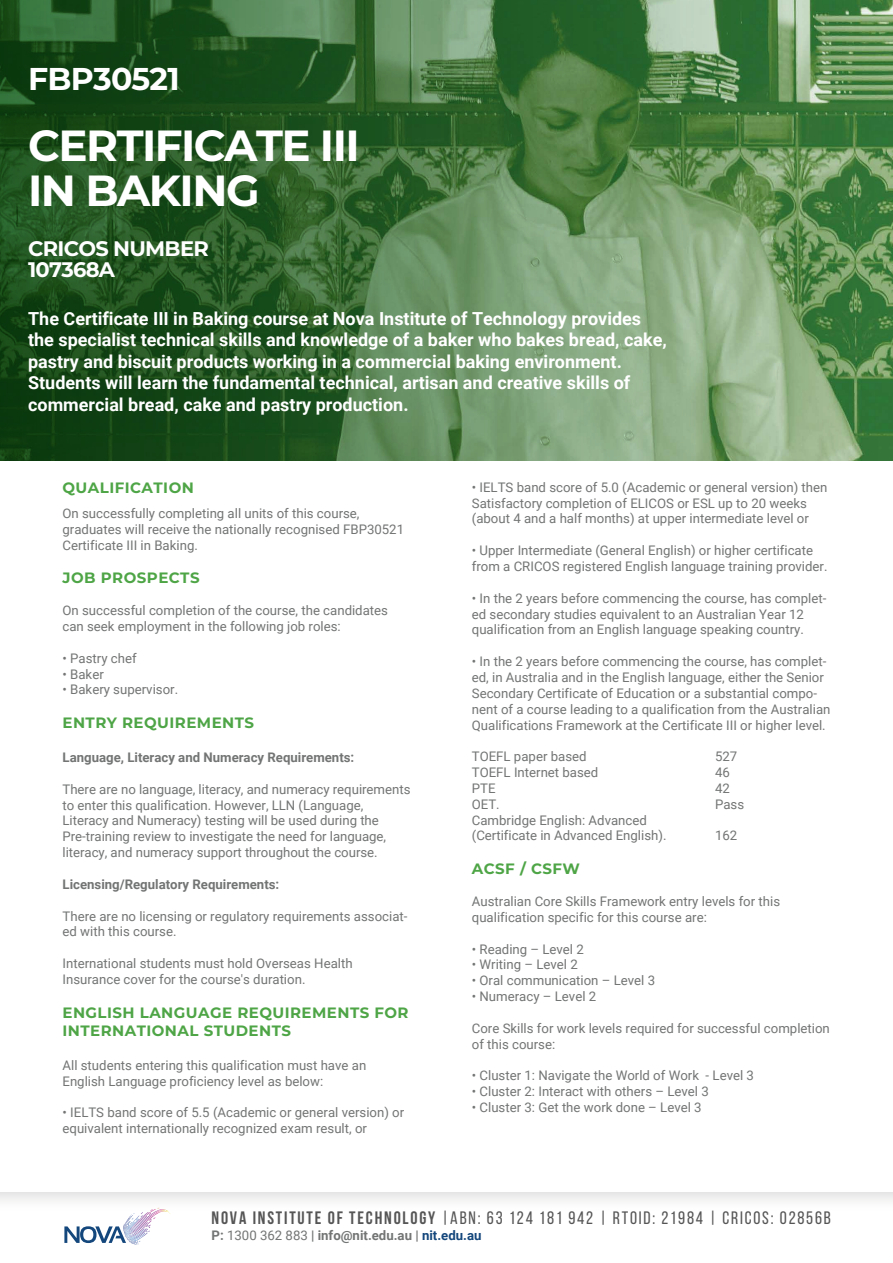
<style>
.page{position:relative;width:893px;height:1263px;background:#fff}
.page>*{position:absolute;margin:0;border:0;box-sizing:border-box;transform-origin:0 0}
.t1{font:700 43.5px/45px "Montserrat";letter-spacing:-.035em;color:#fff}
.t2{font:700 31.5px "Montserrat";letter-spacing:-.025em;color:#fff}
.t3{font:700 21px/21px "Montserrat";letter-spacing:-.035em;color:#fff}
.t4{font:700 18px/21.6px "Roboto";color:#fff}
.t5{font:18px "Bebas Neue";letter-spacing:.1em;color:#555655}
.t6{font:700 15px/18px "Montserrat";letter-spacing:.03em;color:#4ea546}
.t7{font:13.2px/15.9px "Roboto";color:#737474}
.t8{font:700 13.2px "Roboto";color:#737474}
.s1{font-weight:700}
.s2{font-weight:400}
.s3{color:#14477c}
</style>
<div class="page">
<svg style="left:0;top:0;width:893px;height:461px;background:#4b7847"></svg>
<div style="left:0;top:1192px;width:893px;height:21px;background:linear-gradient(to right,#f5f4f4,#f7f6f6)"></div>
<svg style="left:64px;top:1206px;width:107px;height:39px"></svg>
<h2 class="t2" style="left:28px;top:56px;width:153px">FBP30521</h2>
<h1 class="t1" style="left:28px;top:121px;width:333px">CERTIFICATE III<br>IN BAKING</h1>
<h3 class="t3" style="left:28px;top:237px;width:182px">CRICOS NUMBER<br>107368A</h3>
<p class="t4" style="left:28px;top:307px;width:640px">The Certificate III in Baking course at Nova Institute of Technology provides the specialist technical skills and knowledge of a baker who bakes bread, cake, pastry and biscuit products working in a commercial baking environment.<br>Students will learn the fundamental technical, artisan and creative skills of commercial bread, cake and pastry production.</p>
<p class="t6" style="left:63px;top:478px;width:133px">QUALIFICATION</p>
<p class="t7" style="left:63px;top:505px;width:343px">On successfully completing all units of this course, graduates will receive the nationally recognised FBP30521<br>Certificate III in Baking.</p>
<p class="t6" style="left:63px;top:568px;width:139px">JOB PROSPECTS</p>
<p class="t7" style="left:63px;top:602px;width:327px">On successful completion of the course, the candidates can seek employment in the following job roles:</p>
<p class="t7" style="left:63px;top:649px;width:76px">• Pastry chef</p>
<p class="t7" style="left:63px;top:665px;width:43px">• Baker</p>
<p class="t7" style="left:63px;top:681px;width:117px">• Bakery supervisor.</p>
<p class="t6" style="left:63px;top:713px;width:193px">ENTRY REQUIREMENTS</p>
<p class="t8" style="left:63px;top:748px;width:293px">Language, Literacy and Numeracy Requirements:</p>
<p class="t7" style="left:63px;top:781px;width:349px">There are no language, literacy, and numeracy requirements to enter this qualification. However, LLN (Language, Literacy and Numeracy) testing will be used during the Pre-training review to investigate the need for language, literacy, and numeracy support throughout the course.</p>
<p class="t8" style="left:63px;top:875px;width:218px">Licensing/Regulatory Requirements:</p>
<p class="t7" style="left:63px;top:907px;width:346px">There are no licensing or regulatory requirements associat&shy;ed with this course.</p>
<p class="t7" style="left:63px;top:955px;width:292px">International students must hold Overseas Health<br>Insurance cover for the course's duration.</p>
<p class="t6" style="left:63px;top:1003px;width:348px">ENGLISH LANGUAGE REQUIREMENTS FOR<br>INTERNATIONAL STUDENTS</p>
<p class="t7" style="left:63px;top:1056px;width:305px">All students entering this qualification must have an<br>English Language proficiency level as below:</p>
<p class="t7" style="left:63px;top:1104px;width:343px">• IELTS band score of 5.5 (Academic or general version) or equivalent internationally recognized exam result, or</p>
<p class="t7" style="left:472px;top:479px;width:357px">• IELTS band score of 5.0 (Academic or general version) then<br>Satisfactory completion of ELICOS or ESL up to 20 weeks (about 4 and a half months) at upper intermediate level or</p>
<p class="t7" style="left:472px;top:542px;width:357px">• Upper Intermediate (General English) or higher certificate from a CRICOS registered English language training provider.</p>
<p class="t7" style="left:472px;top:589px;width:356px">• In the 2 years before commencing the course, has complet&shy;ed secondary studies equivalent to an Australian Year 12 qualification from an English language speaking country.</p>
<p class="t7" style="left:472px;top:653px;width:360px">• In the 2 years before commencing the course, has complet&shy;ed, in Australia and in the English language, either the Senior Secondary Certificate of Education or a substantial compo&shy;nent of a course leading to a qualification from the Australian Qualifications Framework at the Certificate III or higher level.</p>
<p class="t7" style="left:472px;top:748px;width:116px">TOEFL paper based</p>
<p class="t7" style="left:715px;top:748px;width:24px">527</p>
<p class="t7" style="left:472px;top:764px;width:128px">TOEFL Internet based</p>
<p class="t7" style="left:715px;top:764px;width:16px">46</p>
<p class="t7" style="left:472px;top:780px;width:25px">PTE</p>
<p class="t7" style="left:715px;top:780px;width:16px">42</p>
<p class="t7" style="left:472px;top:796px;width:29px">OET.</p>
<p class="t7" style="left:715px;top:796px;width:31px">Pass</p>
<p class="t7" style="left:472px;top:811px;width:196px">Cambridge English: Advanced (Certificate in Advanced English).</p>
<p class="t7" style="left:715px;top:827px;width:24px">162</p>
<p class="t6" style="left:472px;top:859px;width:110px">ACSF / CSFW</p>
<p class="t7" style="left:472px;top:893px;width:310px">Australian Core Skills Framework entry levels for this qualification specific for this course are:</p>
<p class="t7" style="left:472px;top:940px;width:114px">• Reading – Level 2</p>
<p class="t7" style="left:472px;top:956px;width:107px">• Writing – Level 2</p>
<p class="t7" style="left:472px;top:972px;width:185px">• Oral communication – Level 3</p>
<p class="t7" style="left:472px;top:988px;width:126px">• Numeracy – Level 2</p>
<p class="t7" style="left:472px;top:1020px;width:360px">Core Skills for work levels required for successful completion of this course:</p>
<p class="t7" style="left:472px;top:1067px;width:284px">• Cluster 1: Navigate the World of Work - Level 3</p>
<p class="t7" style="left:472px;top:1083px;width:238px">• Cluster 2: Interact with others – Level 3</p>
<p class="t7" style="left:472px;top:1099px;width:231px">• Cluster 3: Get the work done – Level 3</p>
<h3 class="t5" style="left:212px;top:1208px;width:621px"><span class="s1">NOVA INSTITUTE OF TECHNOLOGY</span> |ABN: 63 124 181 942 | RTOID: 21984 | CRICOS: 02856B</h3>
<p class="t8" style="left:212px;top:1226px;width:271px">P: <span class="s2">1300 362 883</span> | info@nit.edu.au | <span class="s3">nit.edu.au</span></p>
</div>
